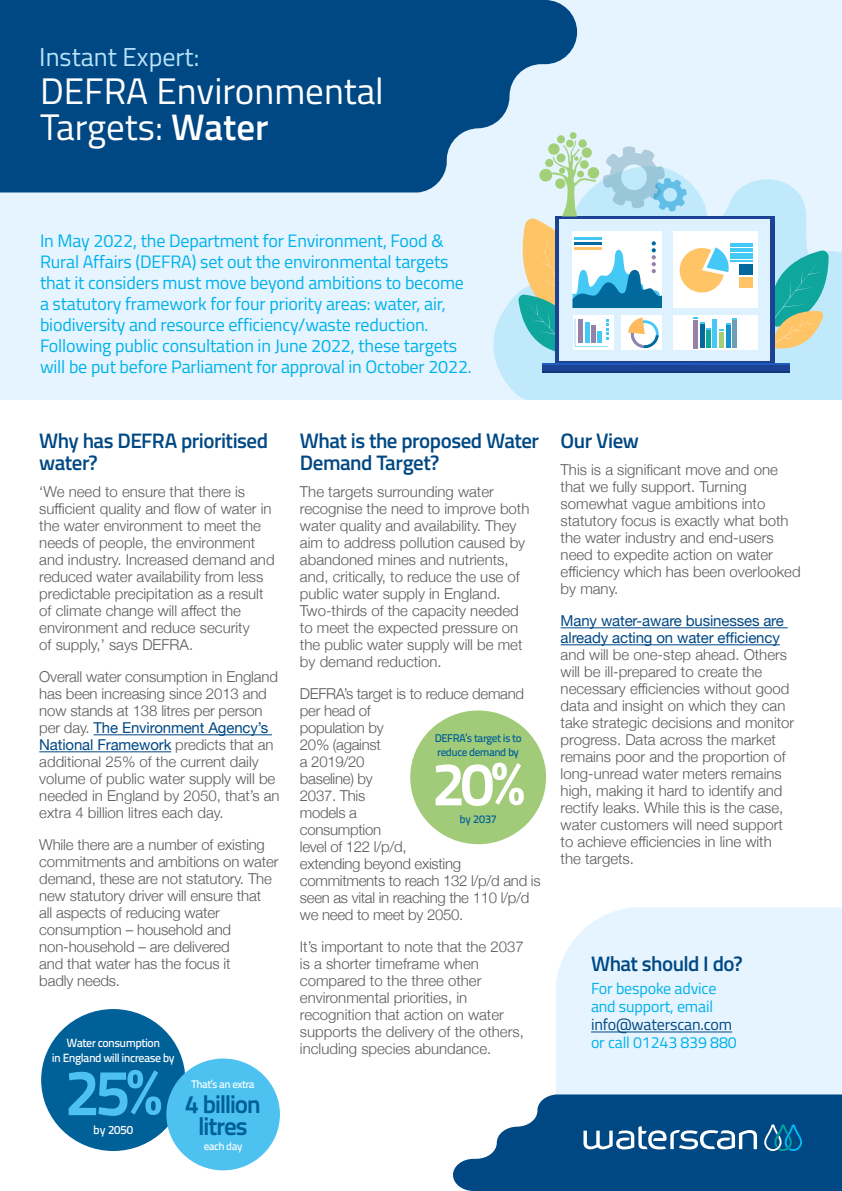
<style>
.page{position:relative;width:842px;height:1191px;background:#fff}
.page>*{position:absolute;margin:0;border:0;box-sizing:border-box;transform-origin:0 0}
.t1{font:700 64.6px "Titillium Text 22 L";color:#4dc2f0}
.t2{font:700 60.9px "Titillium Text 22 L";color:#fff}
.t3{font:37px/36px "Titillium Web";color:#fff}
.t4{font:26px "Titillium Web";color:#b7e2f9}
.t5{font:700 25.2px/22.7px "Titillium Text 22 L";letter-spacing:-.05em;color:#006098;text-align:center}
.t6{font:600 21px/22px "Titillium Web";letter-spacing:-.025em;color:#004884}
.t7{font:18px/21px "Titillium Web";letter-spacing:-.01em;color:#00b1eb}
.t8{font:16px/18px "Titillium Web";letter-spacing:-.01em;color:#00b1eb}
.t9{font:16px "Titillium Web";letter-spacing:-.01em;color:#004884}
.t10{font:300 15px/17px "Helvetica Neue";color:#5a5a5a}
.t11{font:300 15px/17px "Helvetica Neue";letter-spacing:-.02em;color:#5a5a5a}
.t12{font:15px/17px "Helvetica Neue";letter-spacing:-.01em;color:#004884}
.t13{font:500 12px "Titillium Text 22 L";letter-spacing:-.01em;color:#fff}
.t14{font:500 11.9px/14.8px "Titillium Text 22 L";letter-spacing:-.045em;color:#fff;text-align:center}
.t15{font:500 11.3px "Titillium Text 22 L";letter-spacing:-.01em;color:#006098}
.t16{font:500 11.2px/13.9px "Titillium Text 22 L";letter-spacing:-.045em;color:#006098}
.t17{font:500 11px "Titillium Text 22 L";letter-spacing:-.045em;color:#fff}
.s1{font-weight:600}
.s2{font-weight:400;color:#004884}
</style>
<div class="page">
<svg style="left:209px;top:908px;width:633px;height:263px;fill:#e5f4fe"></svg>
<div style="left:329px;top:931px;width:227px;height:260px;background:#fff"></div>
<div style="left:0;top:0;width:842px;height:400px;background:#e5f4fe"></div>
<svg style="left:0;top:0;width:577px;height:192px;background:#13568e"></svg>
<hr style="left:94px;top:734px;width:178px;height:1px;background:#004884">
<hr style="left:39px;top:751px;width:132px;height:1px;background:#004884">
<hr style="left:561px;top:627px;width:227px;height:1px;background:#004884">
<hr style="left:561px;top:644px;width:219px;height:1px;background:#004884">
<div style="left:41px;top:1009px;width:144px;height:142px;background:#006098;border-radius:50%"></div>
<div style="left:166px;top:1059px;width:114px;height:111px;background:#4dc2f0;border-radius:50%"></div>
<svg style="left:453px;top:1094px;width:389px;height:97px;background:#276597"></svg>
<div style="left:410px;top:710px;width:136px;height:134px;background:#a2cb79;border-radius:50%"></div>
<hr style="left:591px;top:1032px;width:141px;height:1px;background:#004884">
<svg style="left:493px;top:166px;width:349px;height:234px;fill:#c0e9fb"></svg>
<svg style="left:774px;top:250px;width:55px;height:99px;background:#78bfac"></svg>
<svg style="left:555px;top:216px;width:219px;height:147px"></svg>
<hr style="left:542px;top:371px;width:247px;height:2px;background:#0f387a">
<div style="left:560px;top:219px;width:210px;height:141px;background:#def1ff"></div>
<hr style="left:542px;top:363px;width:247px;height:2px;background:#1f5cbd">
<div style="left:542px;top:365px;width:247px;height:6px;background:#1c4294"></div>
<div style="left:673px;top:232px;width:85px;height:76px;background:#fff"></div>
<div style="left:673px;top:315px;width:85px;height:35px;background:#fff"></div>
<svg style="left:578px;top:139px;width:9px;height:9px"></svg>
<div style="left:570px;top:132px;width:7px;height:7px;background:#a1d078;border-radius:50%"></div>
<div style="left:557px;top:135px;width:8px;height:8px;background:#a1d078;border-radius:50%"></div>
<svg style="left:516px;top:141px;width:237px;height:213px"></svg>
<h3 class="t4" style="left:39px;top:46px;width:162px">Instant Expert:</h3>
<h3 class="t3" style="left:40px;top:76px;width:345px">DEFRA Environmental<br>Targets: <span class="s1">Water</span></h3>
<p class="t7" style="left:40px;top:231px;width:433px">In May 2022, the Department for Environment, Food &amp; Rural Affairs (DEFRA) set out the environmental targets that it considers must move beyond ambitions to become a statutory framework for four priority areas: water, air, biodiversity and resource efficiency/waste reduction.<br>Following public consultation in June 2022, these targets will be put before Parliament for approval in October 2022.</p>
<h3 class="t6" style="left:39px;top:432px;width:230px">Why has DEFRA prioritised water?</h3>
<p class="t10" style="left:39px;top:484px;width:237px">‘We need to ensure that there is sufficient quality and flow of water in the water environment to meet the needs of people, the environment and industry. Increased demand and reduced water availability from less predictable precipitation as a result of climate change will affect the environment and reduce security<br>of supply,’ says DEFRA.</p>
<p class="t10" style="left:39px;top:667px;width:242px">Overall water consumption in England has been increasing since 2013 and now stands at 138 litres per person per day. <span class="s2">The Environment Agency’s National Framework</span> predicts that an additional 25% of the current daily volume of public water supply will be needed in England by 2050, that’s an extra 4 billion litres each day.</p>
<p class="t10" style="left:39px;top:835px;width:241px">While there are a number of existing commitments and ambitions on water demand, these are not statutory. The new statutory driver will ensure that<br>all aspects of reducing water consumption – household and non-household – are delivered<br>and that water has the focus it<br>badly needs.</p>
<p class="t14" style="left:52px;top:1037px;width:124px">Water consumption<br>in England will increase by</p>
<h1 class="t1" style="left:65px;top:1055px;width:98px">25%</h1>
<p class="t13" style="left:93px;top:1125px;width:41px">by 2050</p>
<p class="t17" style="left:192px;top:1080px;width:65px">That’s an extra</p>
<h3 class="t5" style="left:185px;top:1093px;width:77px">4 billion litres</h3>
<p class="t17" style="left:204px;top:1142px;width:40px">each day</p>
<h3 class="t6" style="left:300px;top:432px;width:241px">What is the proposed Water<br>Demand Target?</h3>
<p class="t10" style="left:300px;top:482px;width:231px">The targets surrounding water recognise the need to improve both water quality and availability. They aim to address pollution caused by abandoned mines and nutrients, and, critically, to reduce the use of public water supply in England.<br>Two-thirds of the capacity needed to meet the expected pressure on the public water supply will be met by demand reduction.</p>
<p class="t11" style="left:300px;top:684px;width:242px">DEFRA’s target is to reduce demand per head of<br>population by<br>20% (against<br>a 2019/20<br>baseline) by<br>2037. This<br>models a<br>consumption<br>level of 122 l/p/d,<br>extending beyond existing commitments to reach 132 l/p/d and is seen as vital in reaching the 110 l/p/d we need to meet by 2050.</p>
<p class="t10" style="left:300px;top:937px;width:225px">It’s important to note that the 2037 is a shorter timeframe when compared to the three other environmental priorities, in recognition that action on water supports the delivery of the others, including species abundance.</p>
<p class="t16" style="left:435px;top:732px;width:88px">DEFRA’s target is to reduce demand by</p>
<h2 class="t2" style="left:432px;top:749px;width:93px">20%</h2>
<p class="t15" style="left:459px;top:814px;width:39px">by 2037</p>
<h3 class="t6" style="left:561px;top:432px;width:80px">Our View</h3>
<p class="t10" style="left:561px;top:460px;width:242px">This is a significant move and one that we fully support. Turning somewhat vague ambitions into statutory focus is exactly what both the water industry and end-users need to expedite action on water efficiency which has been overlooked by many.</p>
<p class="t12" style="left:561px;top:614px;width:225px">Many water-aware businesses are already acting on water efficiency</p>
<p class="t10" style="left:561px;top:645px;width:235px">and will be one-step ahead. Others will be ill-prepared to create the necessary efficiencies without good data and insight on which they can take strategic decisions and monitor progress. Data across the market remains poor and the proportion of long-unread water meters remains high, making it hard to identify and rectify leaks. While this is the case, water customers will need support to achieve efficiencies in line with the targets.</p>
<h3 class="t6" style="left:591px;top:955px;width:153px">What should I do?</h3>
<p class="t8" style="left:591px;top:981px;width:127px">For bespoke advice and support, email</p>
<p class="t9" style="left:591px;top:1018px;width:143px">info@waterscan.com</p>
<p class="t8" style="left:591px;top:1035px;width:147px">or call 01243 839 880</p>
</div>
